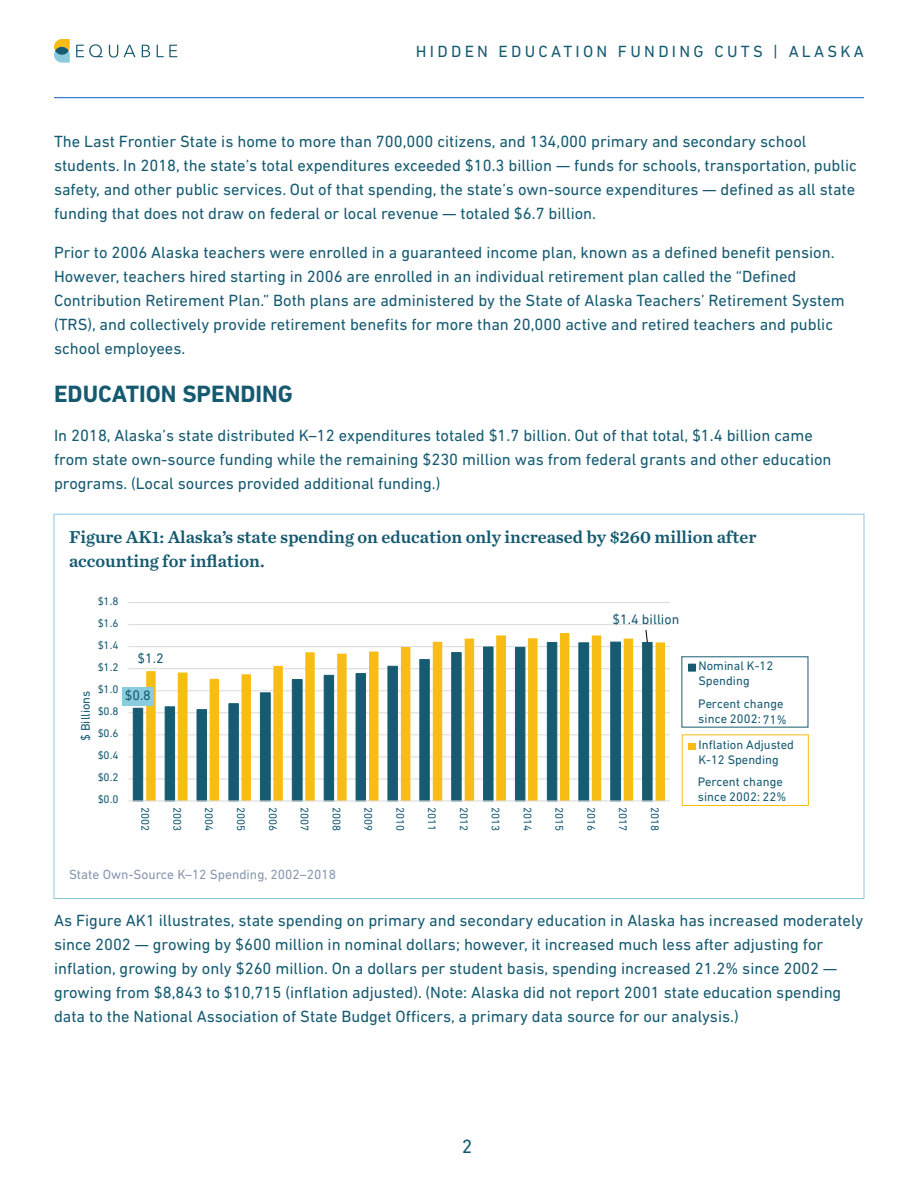
<style>
.page{position:relative;width:918px;height:1188px;background:#fff}
.page>*{position:absolute;margin:0;border:0;box-sizing:border-box;transform-origin:0 0}
.t1{font:700 24px "DIN Next LT Pro";color:#155a71}
.t2{font:19.5px "DIN Next LT Pro";color:#155a71}
.t3{font:600 18px/24px "Chronicle Text G4";color:#155a71}
.t4{font:16.5px/24px "DIN Next LT Pro";color:#155a71}
.t5{font:16.5px "DIN Next LT Pro";letter-spacing:.2em;color:#155a71}
.t6{font:13.95px "DIN Next LT Pro";color:#175b72}
.t7{font:13.5px "DIN Next LT Pro";color:#8697b0}
.t8{font:12.6px/15.1px "DIN Next LT Pro";letter-spacing:.01em;color:#175b72}
.t9{font:11.25px "DIN Next LT Pro";letter-spacing:-.01em;color:#175b72}
</style>
<div class="page">
<svg style="left:76px;top:44px;width:27px;height:13px"></svg>
<svg style="left:109px;top:45px;width:26px;height:13px"></svg>
<svg style="left:142px;top:45px;width:8px;height:12px"></svg>
<svg style="left:157px;top:45px;width:20px;height:12px"></svg>
<svg style="left:54px;top:39px;width:16px;height:24px"></svg>
<div style="left:55px;top:47px;width:14px;height:8px;background:#175b72;border-radius:50%"></div>
<hr style="left:54px;top:97px;width:810px;height:1px;background:#0563c1">
<hr style="left:128px;top:602px;width:542px;height:1px;background:#dad9d9">
<hr style="left:128px;top:624px;width:542px;height:1px;background:#dad9d9">
<hr style="left:128px;top:646px;width:542px;height:1px;background:#dad9d9">
<hr style="left:128px;top:668px;width:542px;height:1px;background:#dad9d9">
<hr style="left:128px;top:690px;width:542px;height:1px;background:#dad9d9">
<hr style="left:128px;top:713px;width:542px;height:1px;background:#dad9d9">
<hr style="left:128px;top:735px;width:542px;height:1px;background:#dad9d9">
<hr style="left:128px;top:757px;width:542px;height:1px;background:#dad9d9">
<hr style="left:128px;top:779px;width:542px;height:1px;background:#dad9d9">
<svg style="left:133px;top:707px;width:13px;height:94px"></svg>
<svg style="left:146px;top:633px;width:519px;height:168px"></svg>
<hr style="left:128px;top:801px;width:542px;height:1px;background:#dad9d9">
<svg style="left:646px;top:630px;width:2px;height:13px"></svg>
<div style="left:123px;top:687px;width:30px;height:19px;background:#89cbdf"></div>
<div style="left:689px;top:664px;width:7px;height:7px;background:#175b72"></div>
<div style="left:688px;top:664px;width:8px;height:7px;border:1px solid #175b72"></div>
<div style="left:689px;top:743px;width:7px;height:7px;background:#f8bd15"></div>
<div style="left:682px;top:735px;width:127px;height:71px;border:1px solid #f8bd15"></div>
<p class="t5" style="left:416px;top:42px;width:450px">HIDDEN EDUCATION FUNDING CUTS | ALASKA</p>
<p class="t4" style="left:54px;top:130px;width:804px">The Last Frontier State is home to more than 700,000 citizens, and 134,000 primary and secondary school students. In 2018, the state’s total expenditures exceeded $10.3 billion — funds for schools, transportation, public safety, and other public services. Out of that spending, the state’s own-source expenditures — defined as all state funding that does not draw on federal or local revenue — totaled $6.7 billion.</p>
<p class="t4" style="left:54px;top:241px;width:792px">Prior to 2006 Alaska teachers were enrolled in a guaranteed income plan, known as a defined benefit pension.<br>However, teachers hired starting in 2006 are enrolled in an individual retirement plan called the “Defined Contribution Retirement Plan.” Both plans are administered by the State of Alaska Teachers’ Retirement System (TRS), and collectively provide retirement benefits for more than 20,000 active and retired teachers and public school employees.</p>
<h1 class="t1" style="left:54px;top:380px;width:240px">EDUCATION SPENDING</h1>
<p class="t4" style="left:54px;top:424px;width:779px">In 2018, Alaska’s state distributed K–12 expenditures totaled $1.7 billion. Out of that total, $1.4 billion came from state own-source funding while the remaining $230 million was from federal grants and other education programs. (Local sources provided additional funding.)</p>
<p class="t3" style="left:69px;top:525px;width:689px">Figure AK1: Alaska’s state spending on education only increased by $260 million after accounting for inflation.</p>
<p class="t9" style="left:98px;top:594px;width:22px">$1.8</p>
<p class="t9" style="left:98px;top:616px;width:22px">$1.6</p>
<p class="t9" style="left:98px;top:639px;width:22px">$1.4</p>
<p class="t9" style="left:98px;top:661px;width:22px">$1.2</p>
<p class="t6" style="left:138px;top:650px;width:28px">$1.2</p>
<p class="t9" style="left:98px;top:683px;width:22px">$1.0</p>
<p class="t6" style="left:125px;top:687px;width:28px">$0.8</p>
<p class="t8" style="left:78px;top:741px;width:52px;rotate:-90deg">$ Billions</p>
<p class="t9" style="left:98px;top:705px;width:22px">$0.8</p>
<p class="t9" style="left:98px;top:727px;width:22px">$0.6</p>
<p class="t9" style="left:98px;top:749px;width:22px">$0.4</p>
<p class="t9" style="left:98px;top:771px;width:22px">$0.2</p>
<p class="t9" style="left:98px;top:793px;width:22px">$0.0</p>
<p class="t6" style="left:613px;top:611px;width:68px">$1.4 billion</p>
<p class="t9" style="left:152px;top:807px;width:26px;rotate:90deg">2002</p>
<p class="t9" style="left:184px;top:807px;width:26px;rotate:90deg">2003</p>
<p class="t9" style="left:216px;top:807px;width:26px;rotate:90deg">2004</p>
<p class="t9" style="left:248px;top:807px;width:26px;rotate:90deg">2005</p>
<p class="t9" style="left:279px;top:807px;width:26px;rotate:90deg">2006</p>
<p class="t9" style="left:311px;top:807px;width:26px;rotate:90deg">2007</p>
<p class="t9" style="left:343px;top:807px;width:26px;rotate:90deg">2008</p>
<p class="t9" style="left:375px;top:807px;width:26px;rotate:90deg">2009</p>
<p class="t9" style="left:407px;top:807px;width:26px;rotate:90deg">2010</p>
<p class="t9" style="left:439px;top:807px;width:26px;rotate:90deg">2011</p>
<p class="t9" style="left:470px;top:807px;width:26px;rotate:90deg">2012</p>
<p class="t9" style="left:502px;top:807px;width:26px;rotate:90deg">2013</p>
<p class="t9" style="left:534px;top:807px;width:26px;rotate:90deg">2014</p>
<p class="t9" style="left:566px;top:807px;width:26px;rotate:90deg">2015</p>
<p class="t9" style="left:598px;top:807px;width:26px;rotate:90deg">2016</p>
<p class="t9" style="left:630px;top:807px;width:26px;rotate:90deg">2017</p>
<p class="t9" style="left:661px;top:807px;width:26px;rotate:90deg">2018</p>
<p class="t8" style="left:699px;top:658px;width:76px">Nominal K-12<br>Spending</p>
<p class="t8" style="left:698px;top:696px;width:90px">Percent change since 2002: 71%</p>
<p class="t8" style="left:699px;top:737px;width:97px">Inflation Adjusted<br>K-12 Spending</p>
<p class="t8" style="left:698px;top:774px;width:90px">Percent change since 2002: 22%</p>
<p class="t7" style="left:69px;top:867px;width:268px">State Own-Source K–12 Spending, 2002–2018</p>
<p class="t4" style="left:54px;top:908px;width:811px">As Figure AK1 illustrates, state spending on primary and secondary education in Alaska has increased moderately since 2002 — growing by $600 million in nominal dollars; however, it increased much less after adjusting for inflation, growing by only $260 million. On a dollars per student basis, spending increased 21.2% since 2002 — growing from $8,843 to $10,715 (inflation adjusted). (Note: Alaska did not report 2001 state education spending data to the National Association of State Budget Officers, a primary data source for our analysis.)</p>
<p class="t2" style="left:462px;top:1135px;width:12px">2</p>
</div>
